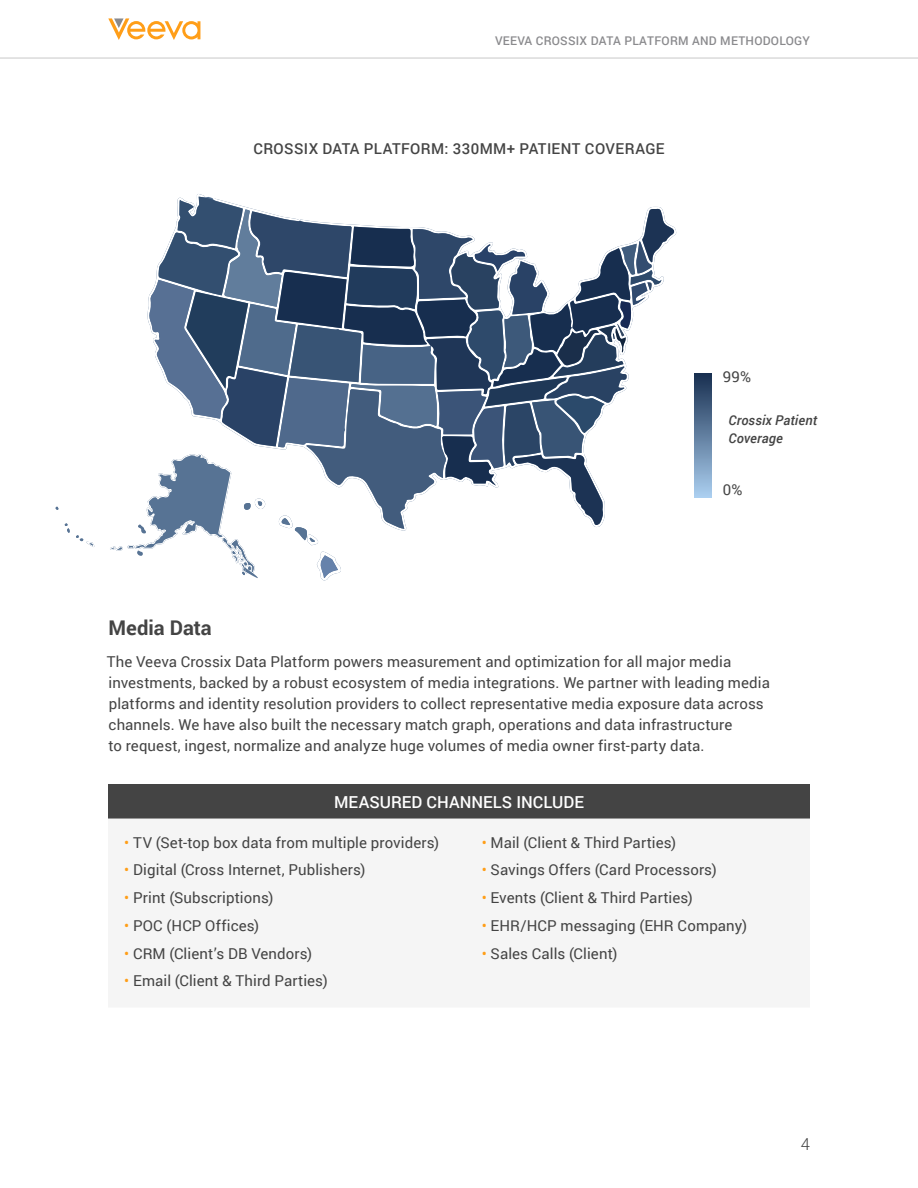
<style>
.page{position:relative;width:918px;height:1188px;background:#fff}
.page>*{position:absolute;margin:0;border:0;box-sizing:border-box;transform-origin:0 0}
.t1{font:700 20.25px "Roboto";color:#444}
.t2{font:500 16.5px "Roboto";color:#fff}
.t3{font:300 16.5px "Roboto";color:#444}
.t4{font:15px/21px "Roboto";letter-spacing:.005em;color:#444}
.t5{font:500 15px "Roboto";letter-spacing:.025em;color:#444}
.t6{font:italic 500 13.5px/18px "Roboto";letter-spacing:.005em;color:#444}
.t7{font:500 12px "Roboto";letter-spacing:.02em;color:#8a8a8d}
.s1{color:#ff9e18}
</style>
<div class="page">
<svg style="left:108px;top:18px;width:92px;height:22px"></svg>
<hr style="left:0;top:58px;width:918px;height:1px;background:#c8c8c8">
<svg style="left:65px;top:523px;width:5px;height:10px"></svg>
<svg style="left:76px;top:535px;width:18px;height:12px"></svg>
<svg style="left:110px;top:197px;width:565px;height:384px"></svg>
<div style="left:695px;top:374px;width:16px;height:123px;background:linear-gradient(to bottom,#182f51,#abcff0)"></div>
<div style="left:108px;top:784px;width:702px;height:35px;background:#444"></div>
<p class="t7" style="left:495px;top:33px;width:316px">VEEVA CROSSIX DATA PLATFORM AND METHODOLOGY</p>
<p class="t5" style="left:254px;top:138px;width:412px">CROSSIX DATA PLATFORM: 330MM+ PATIENT COVERAGE</p>
<p class="t4" style="left:723px;top:365px;width:30px">99%</p>
<p class="t6" style="left:728px;top:411px;width:90px">Crossix Patient<br>Coverage</p>
<p class="t4" style="left:723px;top:478px;width:21px">0%</p>
<h1 class="t1" style="left:109px;top:614px;width:105px">Media Data</h1>
<p class="t4" style="left:107px;top:651px;width:665px">The Veeva Crossix Data Platform powers measurement and optimization for all major media investments, backed by a robust ecosystem of media integrations. We partner with leading media platforms and identity resolution providers to collect representative media exposure data across channels. We have also built the necessary match graph, operations and data infrastructure<br>to request, ingest, normalize and analyze huge volumes of media owner first-party data.</p>
<p class="t2" style="left:334px;top:790px;width:251px">MEASURED CHANNELS INCLUDE</p>
<p class="t4" style="left:124px;top:831px;width:316px"><span class="s1">•</span> TV (Set-top box data from multiple providers)</p>
<p class="t4" style="left:124px;top:859px;width:243px"><span class="s1">•</span> Digital (Cross Internet, Publishers)</p>
<p class="t4" style="left:124px;top:887px;width:151px"><span class="s1">•</span> Print (Subscriptions)</p>
<p class="t4" style="left:124px;top:915px;width:136px"><span class="s1">•</span> POC (HCP Offices)</p>
<p class="t4" style="left:124px;top:942px;width:189px"><span class="s1">•</span> CRM (Client’s DB Vendors)</p>
<p class="t4" style="left:124px;top:970px;width:205px"><span class="s1">•</span> Email (Client &amp; Third Parties)</p>
<p class="t4" style="left:482px;top:831px;width:196px"><span class="s1">•</span> Mail (Client &amp; Third Parties)</p>
<p class="t4" style="left:482px;top:859px;width:236px"><span class="s1">•</span> Savings Offers (Card Processors)</p>
<p class="t4" style="left:482px;top:887px;width:213px"><span class="s1">•</span> Events (Client &amp; Third Parties)</p>
<p class="t4" style="left:482px;top:915px;width:267px"><span class="s1">•</span> EHR/HCP messaging (EHR Company)</p>
<p class="t4" style="left:482px;top:942px;width:137px"><span class="s1">•</span> Sales Calls (Client)</p>
<p class="t3" style="left:801px;top:1132px;width:11px">4</p>
</div>
